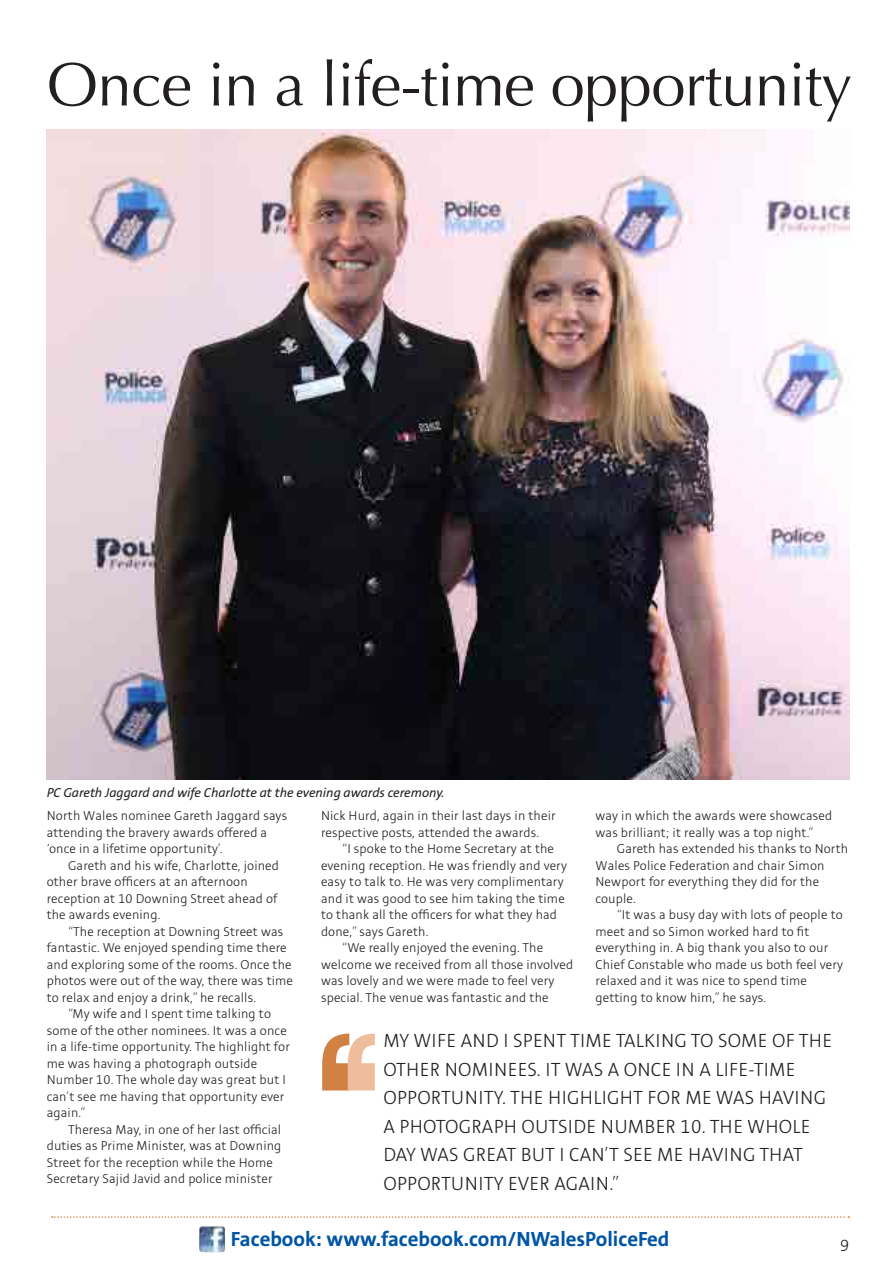
<style>
.page{position:relative;width:893px;height:1263px;background:#fff}
.page>*{position:absolute;margin:0;border:0;box-sizing:border-box;transform-origin:0 0}
.t1{font:700 153px "Rockwell";color:#d18243}
.t2{font:700 153px "Rockwell";color:#eebd9b}
.t3{font:61.5px "Optima";letter-spacing:-.01em;color:#231f20}
.t4{font:700 22.5px "Stinnes Sans";color:#0155a5}
.t5{font:300 21px/28.5px "Stinnes Sans";letter-spacing:.01em;color:#231f20}
.t6{font:300 18px "Stinnes Sans";color:#231f20}
.t7{font:300 14.25px/16.5px "Stinnes Sans";letter-spacing:.01em;color:#231f20}
.t8{font:italic 14.25px "Stinnes Sans";color:#231f20}
</style>
<div class="page">
<img style="left:47px;top:130px;width:802px;height:649px">
<svg style="left:52px;top:1216px;width:797px;height:2px"></svg>
<img style="left:199px;top:1226px;width:26px;height:26px">
<p class="t3" style="left:47px;top:49px;width:807px">Once in a life-time opportunity</p>
<p class="t8" style="left:47px;top:786px;width:399px">PC Gareth Jaggard and wife Charlotte at the evening awards ceremony.</p>
<p class="t7" style="left:47px;top:808px;width:242px">North Wales nominee Gareth Jaggard says attending the bravery awards offered a ‘once in a lifetime opportunity’.</p>
<p class="t7" style="left:47px;top:857px;width:234px;text-indent:21px">Gareth and his wife, Charlotte, joined other brave officers at an afternoon reception at 10 Downing Street ahead of the awards evening.</p>
<p class="t7" style="left:47px;top:923px;width:248px;text-indent:21px">“The reception at Downing Street was fantastic. We enjoyed spending time there and exploring some of the rooms. Once the photos were out of the way, there was time to relax and enjoy a drink,” he recalls.</p>
<p class="t7" style="left:47px;top:1006px;width:245px;text-indent:21px">“My wife and I spent time talking to some of the other nominees. It was a once in a life-time opportunity. The highlight for me was having a photograph outside Number 10. The whole day was great but I can’t see me having that opportunity ever again.”</p>
<p class="t7" style="left:47px;top:1121px;width:236px;text-indent:21px">Theresa May, in one of her last official duties as Prime Minister, was at Downing Street for the reception while the Home Secretary Sajid Javid and police minister</p>
<p class="t7" style="left:321px;top:808px;width:236px">Nick Hurd, again in their last days in their respective posts, attended the awards.</p>
<p class="t7" style="left:321px;top:841px;width:248px;text-indent:21px">“I spoke to the Home Secretary at the evening reception. He was friendly and very easy to talk to. He was very complimentary and it was good to see him taking the time to thank all the officers for what they had done,” says Gareth.</p>
<p class="t7" style="left:321px;top:940px;width:254px;text-indent:21px">“We really enjoyed the evening. The welcome we received from all those involved was lovely and we were made to feel very special. The venue was fantastic and the</p>
<p class="t7" style="left:595px;top:808px;width:238px">way in which the awards were showcased was brilliant; it really was a top night.”</p>
<p class="t7" style="left:595px;top:841px;width:254px;text-indent:21px">Gareth has extended his thanks to North<br>Wales Police Federation and chair Simon<br>Newport for everything they did for the couple.</p>
<p class="t7" style="left:595px;top:907px;width:249px;text-indent:21px">“It was a busy day with lots of people to meet and so Simon worked hard to fit everything in. A big thank you also to our Chief Constable who made us both feel very relaxed and it was nice to spend time getting to know him,” he says.</p>
<p class="t1" style="left:311px;top:991px;width:50px">‘</p>
<p class="t2" style="left:337px;top:991px;width:50px">‘</p>
<p class="t5" style="left:383px;top:1027px;width:450px">MY WIFE AND I SPENT TIME TALKING TO SOME OF THE OTHER NOMINEES. IT WAS A ONCE IN A LIFE-TIME OPPORTUNITY. THE HIGHLIGHT FOR ME WAS HAVING A PHOTOGRAPH OUTSIDE NUMBER 10. THE WHOLE DAY WAS GREAT BUT I CAN’T SEE ME HAVING THAT OPPORTUNITY EVER AGAIN.”</p>
<p class="t4" style="left:231px;top:1228px;width:440px">Facebook: www.facebook.com/NWalesPoliceFed</p>
<p class="t6" style="left:840px;top:1237px;width:10px">9</p>
</div>
